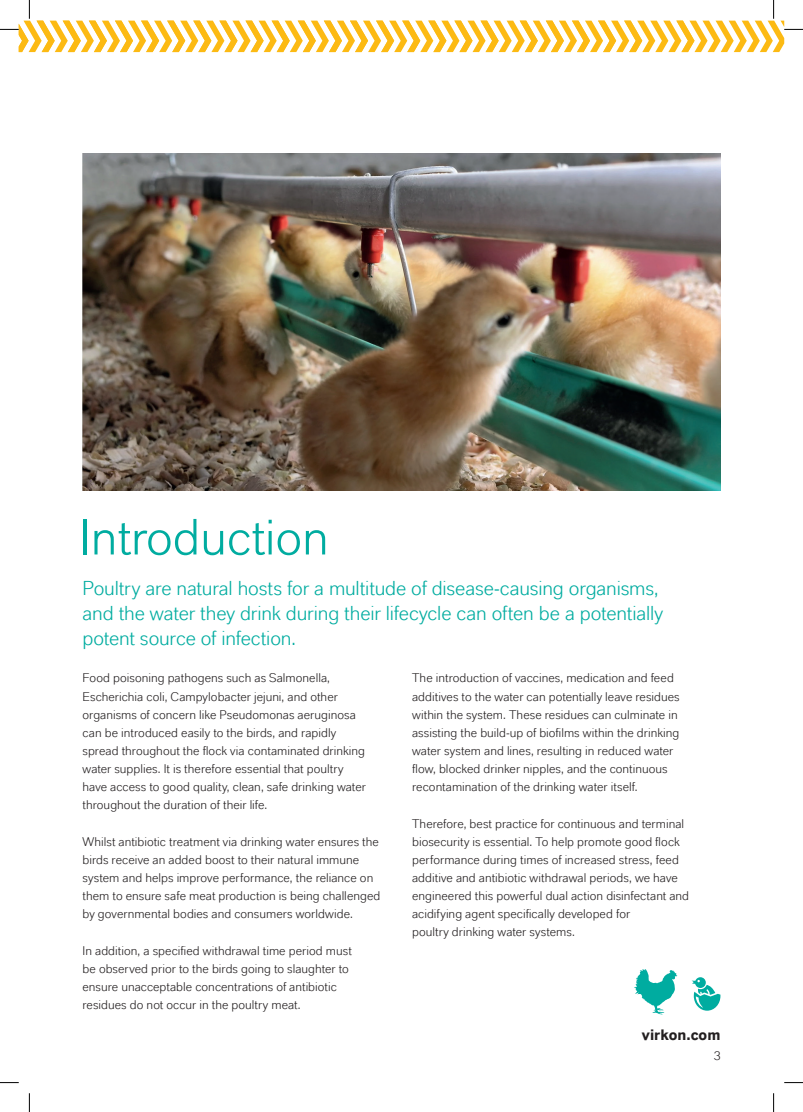
<style>
.page{position:relative;width:803px;height:1112px;background:#fff}
.page>*{position:absolute;margin:0;border:0;box-sizing:border-box;transform-origin:0 0}
.t1{font:50px "Lanxess";color:#00aca0}
.t2{font:20px/25px "Lanxess";letter-spacing:-.01em;color:#00aca0}
.t3{font:15px "Lanxess Bd";color:#231f20}
.t4{font:12.5px/18.1px "Lanxess";letter-spacing:.005em;color:#231f20}
</style>
<div class="page">
<img style="left:83px;top:153px;width:637px;height:337px">
<svg style="left:634px;top:969px;width:43px;height:45px"></svg>
<svg style="left:691px;top:977px;width:29px;height:33px"></svg>
<svg style="left:0;top:1082px;width:19px;height:1px"></svg>
<svg style="left:784px;top:1082px;width:19px;height:1px"></svg>
<svg style="left:29px;top:1093px;width:1px;height:18px"></svg>
<svg style="left:0;top:0;width:803px;height:52px"></svg>
<svg style="left:773px;top:1093px;width:1px;height:18px"></svg>
<h1 class="t1" style="left:80px;top:506px;width:251px">Introduction</h1>
<h2 class="t2" style="left:83px;top:575px;width:582px">Poultry are natural hosts for a multitude of disease-causing organisms, and the water they drink during their lifecycle can often be a potentially potent source of infection.</h2>
<p class="t4" style="left:83px;top:668px;width:285px">Food poisoning pathogens such as Salmonella, Escherichia coli, Campylobacter jejuni, and other organisms of concern like Pseudomonas aeruginosa can be introduced easily to the birds, and rapidly spread throughout the flock via contaminated drinking water supplies. It is therefore essential that poultry have access to good quality, clean, safe drinking water throughout the duration of their life.</p>
<p class="t4" style="left:83px;top:831px;width:299px">Whilst antibiotic treatment via drinking water ensures the birds receive an added boost to their natural immune system and helps improve performance, the reliance on them to ensure safe meat production is being challenged by governmental bodies and consumers worldwide.</p>
<p class="t4" style="left:83px;top:940px;width:271px">In addition, a specified withdrawal time period must be observed prior to the birds going to slaughter to ensure unacceptable concentrations of antibiotic residues do not occur in the poultry meat.</p>
<p class="t4" style="left:412px;top:668px;width:269px">The introduction of vaccines, medication and feed additives to the water can potentially leave residues within the system. These residues can culminate in assisting the build-up of biofilms within the drinking water system and lines, resulting in reduced water flow, blocked drinker nipples, and the continuous recontamination of the drinking water itself.</p>
<p class="t4" style="left:412px;top:813px;width:279px">Therefore, best practice for continuous and terminal biosecurity is essential. To help promote good flock performance during times of increased stress, feed additive and antibiotic withdrawal periods, we have engineered this powerful dual action disinfectant and acidifying agent specifically developed for<br>poultry drinking water systems.</p>
<p class="t3" style="left:642px;top:1023px;width:80px">virkon.com</p>
<p class="t4" style="left:714px;top:1045px;width:9px">3</p>
</div>
